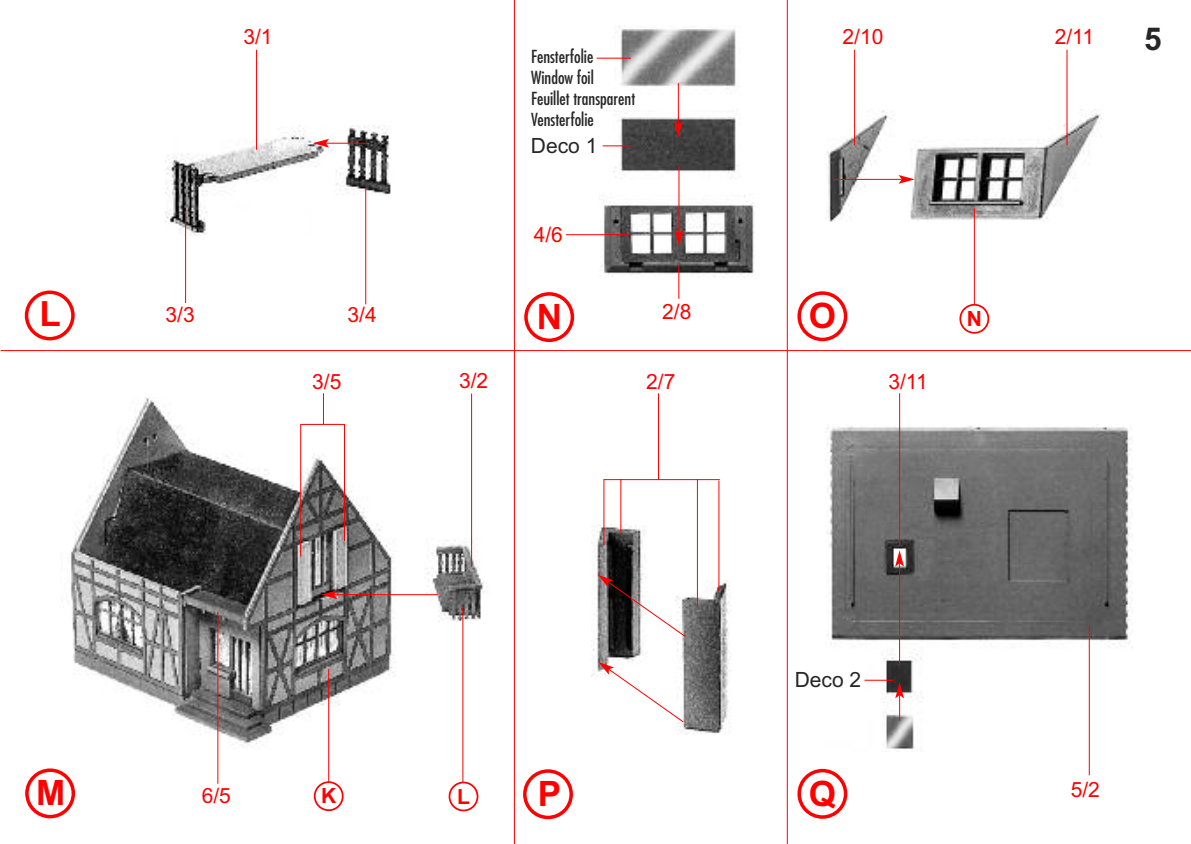
<style>
.page{position:relative;width:1191px;height:844px;background:#fff}
.page>*{position:absolute;margin:0;border:0;box-sizing:border-box;transform-origin:0 0}
.t1{font:700 35px "Arial";color:#f00}
.t2{font:700 31.5px "Arial";color:#272627}
.t3{font:21px "Arial";color:#f00}
.t4{font:21px "Arial";color:#272627}
.t5{font:700 21px "Arial";color:#f00}
.t6{font:condensed 17.5px/21px "Futura Std";color:#272627}
</style>
<div class="page">
<hr style="left:514px;top:0;width:1px;height:843px;background:#f00">
<hr style="left:787px;top:0;width:1px;height:843px;background:#f00">
<hr style="left:1px;top:350px;width:1190px;height:1px;background:#f00">
<img style="left:826px;top:424px;width:305px;height:327px">
<img style="left:70px;top:397px;width:416px;height:352px">
<img style="left:599px;top:26px;width:156px;height:251px">
<img style="left:825px;top:109px;width:276px;height:113px">
<img style="left:591px;top:524px;width:140px;height:211px">
<img style="left:166px;top:125px;width:225px;height:110px">
<svg style="left:25px;top:290px;width:50px;height:50px"></svg>
<svg style="left:25px;top:768px;width:50px;height:50px"></svg>
<svg style="left:524px;top:292px;width:50px;height:50px"></svg>
<svg style="left:797px;top:291px;width:50px;height:50px"></svg>
<svg style="left:523px;top:769px;width:50px;height:50px"></svg>
<svg style="left:797px;top:768px;width:50px;height:50px"></svg>
<hr style="left:256px;top:50px;width:1px;height:100px;background:#f00">
<hr style="left:365px;top:188px;width:1px;height:116px;background:#f00">
<hr style="left:974px;top:208px;width:1px;height:96px;background:#f00">
<hr style="left:1066px;top:50px;width:1px;height:95px;background:#f00">
<hr style="left:854px;top:50px;width:1px;height:95px;background:#f00">
<hr style="left:566px;top:234px;width:63px;height:1px;background:#f00">
<hr style="left:602px;top:145px;width:30px;height:1px;background:#f00">
<hr style="left:678px;top:265px;width:1px;height:34px;background:#f00">
<hr style="left:471px;top:393px;width:1px;height:173px;background:#f00">
<hr style="left:620px;top:478px;width:1px;height:55px;background:#f00">
<hr style="left:658px;top:393px;width:1px;height:87px;background:#f00">
<hr style="left:603px;top:479px;width:1px;height:66px;background:#f00">
<hr style="left:697px;top:479px;width:1px;height:128px;background:#f00">
<hr style="left:1088px;top:626px;width:1px;height:149px;background:#f00">
<hr style="left:718px;top:480px;width:1px;height:110px;background:#f00">
<hr style="left:604px;top:479px;width:116px;height:1px;background:#f00">
<hr style="left:301px;top:424px;width:43px;height:1px;background:#f00">
<hr style="left:323px;top:393px;width:1px;height:31px;background:#f00">
<hr style="left:899px;top:393px;width:1px;height:152px;background:#f00">
<hr style="left:344px;top:424px;width:1px;height:117px;background:#f00">
<hr style="left:300px;top:424px;width:1px;height:132px;background:#f00">
<hr style="left:462px;top:606px;width:1px;height:176px;background:#f00">
<hr style="left:328px;top:669px;width:1px;height:113px;background:#f00">
<hr style="left:217px;top:612px;width:1px;height:171px;background:#f00">
<hr style="left:326px;top:143px;width:40px;height:1px;background:#f00">
<svg style="left:313px;top:139px;width:16px;height:8px"></svg>
<hr style="left:334px;top:594px;width:104px;height:1px;background:#f00">
<svg style="left:321px;top:590px;width:16px;height:9px"></svg>
<hr style="left:833px;top:179px;width:68px;height:1px;background:#f00">
<svg style="left:898px;top:175px;width:16px;height:9px"></svg>
<hr style="left:899px;top:563px;width:1px;height:102px;background:#f00">
<svg style="left:895px;top:550px;width:9px;height:16px"></svg>
<svg style="left:864px;top:679px;width:40px;height:41px"></svg>
<hr style="left:678px;top:166px;width:1px;height:67px;background:#f00">
<svg style="left:674px;top:230px;width:9px;height:16px"></svg>
<hr style="left:678px;top:83px;width:1px;height:41px;background:#f00">
<svg style="left:674px;top:121px;width:8px;height:16px"></svg>
<hr style="left:185px;top:211px;width:1px;height:92px;background:#f00">
<svg style="left:314px;top:781px;width:29px;height:29px"></svg>
<svg style="left:448px;top:781px;width:30px;height:30px"></svg>
<svg style="left:959px;top:304px;width:30px;height:29px"></svg>
<svg style="left:598px;top:661px;width:86px;height:62px"></svg>
<svg style="left:597px;top:574px;width:89px;height:63px"></svg>
<hr style="left:596px;top:58px;width:35px;height:1px;background:#f00">
<h1 class="t1" style="left:39px;top:294px;width:23px">L</h1>
<p class="t3" style="left:243px;top:24px;width:31px">3/1</p>
<p class="t6" style="left:531px;top:47px;width:106px">Fensterfolie<br>Window foil<br>Feuillet transparent<br>Vensterfolie</p>
<p class="t3" style="left:842px;top:25px;width:42px">2/10</p>
<p class="t3" style="left:1054px;top:25px;width:41px">2/11</p>
<h2 class="t2" style="left:1144px;top:20px;width:19px">5</h2>
<p class="t4" style="left:531px;top:133px;width:68px">Deco 1</p>
<p class="t3" style="left:534px;top:222px;width:31px">4/6</p>
<p class="t3" style="left:165px;top:302px;width:31px">3/3</p>
<p class="t3" style="left:347px;top:302px;width:31px">3/4</p>
<h1 class="t1" style="left:537px;top:296px;width:27px">N</h1>
<h1 class="t1" style="left:808px;top:296px;width:29px">O</h1>
<p class="t3" style="left:662px;top:300px;width:31px">2/8</p>
<p class="t5" style="left:966px;top:306px;width:17px">N</p>
<p class="t3" style="left:312px;top:369px;width:31px">3/5</p>
<p class="t3" style="left:459px;top:368px;width:31px">3/2</p>
<p class="t3" style="left:646px;top:369px;width:31px">2/7</p>
<p class="t3" style="left:888px;top:369px;width:41px">3/11</p>
<h1 class="t1" style="left:36px;top:772px;width:31px">M</h1>
<p class="t3" style="left:202px;top:783px;width:31px">6/5</p>
<p class="t5" style="left:321px;top:783px;width:17px">K</p>
<p class="t5" style="left:457px;top:783px;width:14px">L</p>
<p class="t4" style="left:794px;top:667px;width:68px">Deco 2</p>
<h1 class="t1" style="left:538px;top:773px;width:25px">P</h1>
<h1 class="t1" style="left:808px;top:773px;width:29px">Q</h1>
<p class="t3" style="left:1070px;top:777px;width:31px">5/2</p>
</div>
